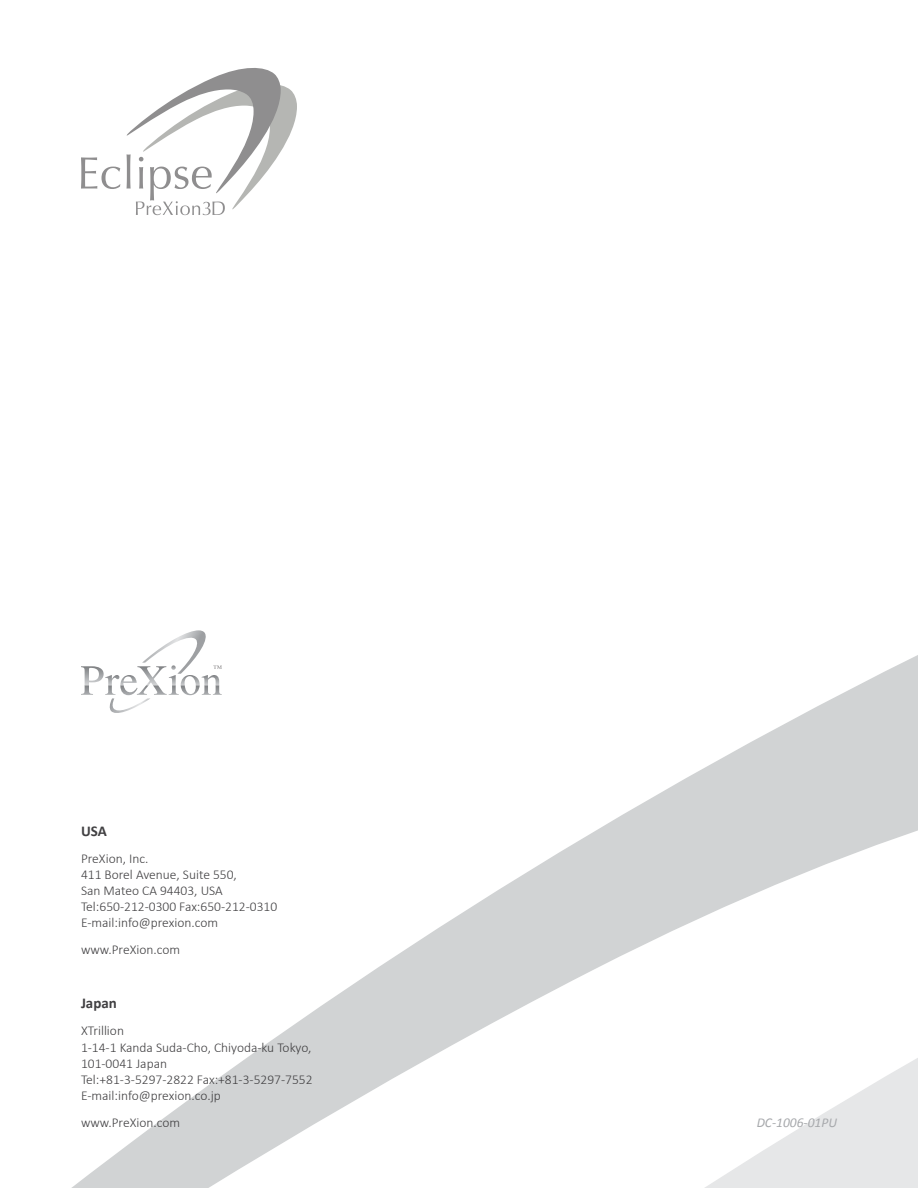
<style>
.page{position:relative;width:918px;height:1188px;background:#fff}
.page>*{position:absolute;margin:0;border:0;box-sizing:border-box;transform-origin:0 0}
.t1{font:700 15px "Calibri";color:#414042}
.t2{font:300 13.5px/16.2px "Calibri";color:#414042}
.t3{font:italic 13.5px "Calibri";color:#a7a9ac}
</style>
<div class="page">
<svg style="left:71px;top:655px;width:847px;height:533px"></svg>
<svg style="left:81px;top:157px;width:39px;height:32px"></svg>
<svg style="left:126px;top:68px;width:171px;height:147px"></svg>
<svg style="left:81px;top:630px;width:141px;height:86px"></svg>
<p class="t1" style="left:81px;top:821px;width:27px">USA</p>
<p class="t2" style="left:81px;top:849px;width:198px">PreXion, Inc.<br>411 Borel Avenue, Suite 550,<br>San Mateo CA 94403, USA<br>Tel:650-212-0300 Fax:650-212-0310<br>E-mail:info@prexion.com</p>
<p class="t2" style="left:81px;top:941px;width:101px">www.PreXion.com</p>
<p class="t1" style="left:81px;top:994px;width:37px">Japan</p>
<p class="t2" style="left:81px;top:1022px;width:233px">XTrillion<br>1-14-1 Kanda Suda-Cho, Chiyoda-ku Tokyo,<br>101-0041 Japan<br>Tel:+81-3-5297-2822 Fax:+81-3-5297-7552<br>E-mail:info@prexion.co.jp</p>
<p class="t2" style="left:81px;top:1114px;width:101px">www.PreXion.com</p>
<p class="t3" style="left:757px;top:1114px;width:82px">DC-1006-01PU</p>
</div>
